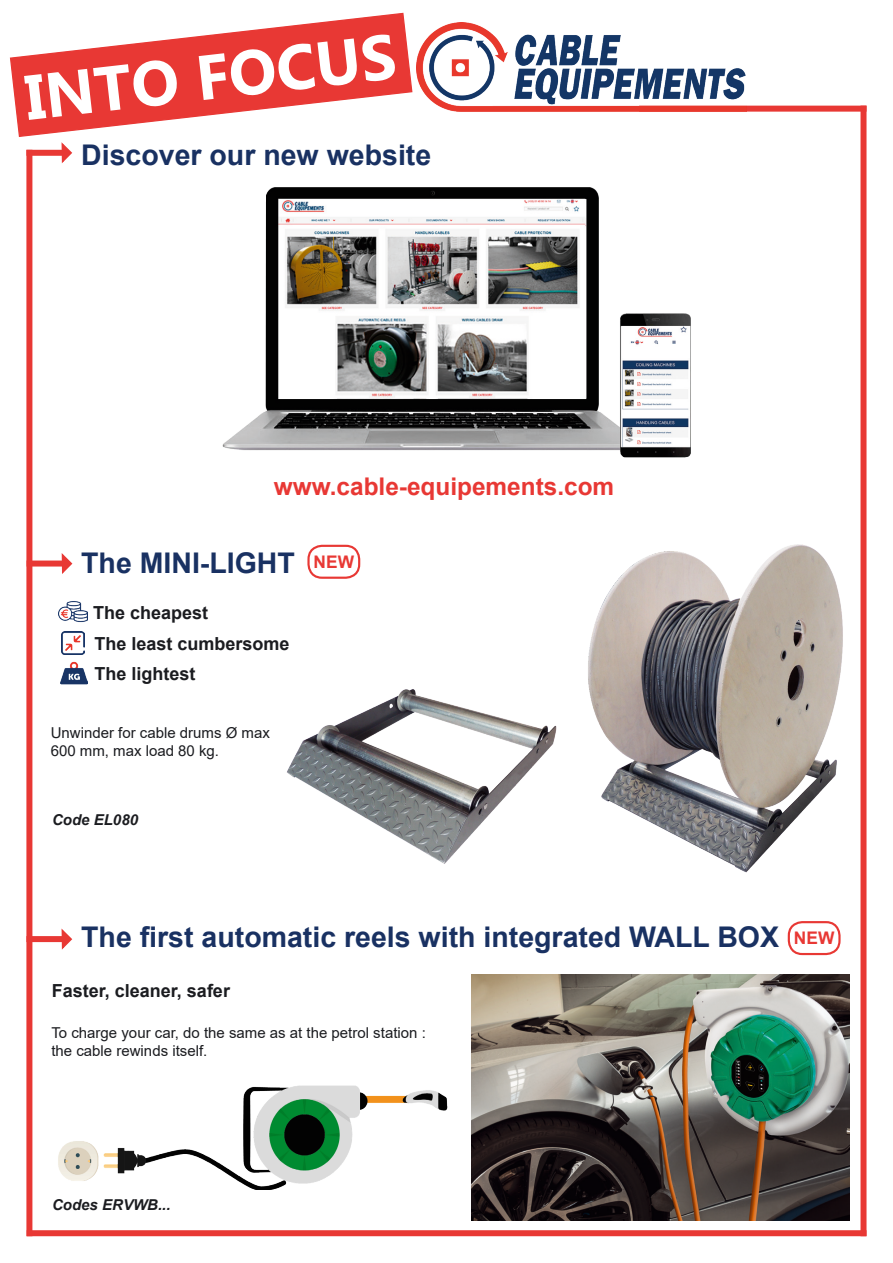
<style>
.page{position:relative;width:893px;height:1263px;background:#fff}
.page>*{position:absolute;margin:0;border:0;box-sizing:border-box;transform-origin:0 0}
.t1{font:700 63.15px "Gadugi";color:#fff}
.t2{font:700 28.5px "Arial";color:#193162}
.t3{font:700 24.3px "Arial";color:#e83834}
.t4{font:700 18px "Arial";color:#1b1c20}
.t5{font:700 17.4px "Arial";color:#e83834}
.t6{font:15px/18px "Arial";color:#1b1c20}
.t7{font:italic 700 15px "Arial";color:#1b1c20}
</style>
<div class="page">
<div style="left:307px;top:545px;width:53px;height:34px;border:2px solid #e83834;border-radius:13px"></div>
<img style="left:588px;top:544px;width:255px;height:329px">
<img style="left:58px;top:601px;width:30px;height:21px">
<img style="left:61px;top:631px;width:24px;height:24px">
<img style="left:61px;top:661px;width:26px;height:24px">
<img style="left:287px;top:689px;width:270px;height:175px">
<img style="left:471px;top:975px;width:379px;height:245px">
<div style="left:860px;top:106px;width:6px;height:1130px;background:#e83834"></div>
<div style="left:26px;top:150px;width:6px;height:1086px;background:#e83834"></div>
<div style="left:27px;top:1230px;width:839px;height:6px;background:#e83834"></div>
<div style="left:639px;top:106px;width:227px;height:6px;background:#e83834"></div>
<div style="left:27px;top:560px;width:41px;height:6px;background:#e83834"></div>
<svg style="left:61px;top:553px;width:12px;height:21px"></svg>
<div style="left:26px;top:936px;width:42px;height:6px;background:#e83834"></div>
<svg style="left:61px;top:928px;width:12px;height:22px"></svg>
<div style="left:26px;top:150px;width:42px;height:6px;background:#e83834"></div>
<svg style="left:61px;top:142px;width:12px;height:21px"></svg>
<img style="left:222px;top:187px;width:395px;height:264px">
<img style="left:617px;top:313px;width:74px;height:145px">
<img style="left:58px;top:1085px;width:390px;height:104px">
<img style="left:417px;top:22px;width:329px;height:90px">
<svg style="left:10px;top:12px;width:403px;height:125px"></svg>
<div style="left:788px;top:921px;width:53px;height:34px;border:2px solid #e83834;border-radius:13px"></div>
<p class="t1" style="left:21px;top:62px;width:375px;rotate:-7deg">INTO FOCUS</p>
<p class="t2" style="left:81px;top:135px;width:352px">Discover our new website</p>
<p class="t3" style="left:274px;top:469px;width:342px">www.cable-equipements.com</p>
<p class="t2" style="left:81px;top:543px;width:215px">The MINI-LIGHT</p>
<p class="t4" style="left:93px;top:600px;width:117px">The cheapest</p>
<p class="t4" style="left:95px;top:630px;width:197px">The least cumbersome</p>
<p class="t4" style="left:95px;top:661px;width:103px">The lightest</p>
<p class="t6" style="left:51px;top:724px;width:221px">Unwinder for cable drums Ø max<br>600 mm, max load 80 kg.</p>
<p class="t5" style="left:314px;top:549px;width:42px">NEW</p>
<p class="t7" style="left:52px;top:809px;width:87px">Code EL080</p>
<p class="t2" style="left:81px;top:917px;width:699px">The first automatic reels with integrated WALL BOX</p>
<p class="t4" style="left:52px;top:977px;width:180px">Faster, cleaner, safer</p>
<p class="t6" style="left:51px;top:1024px;width:376px">To charge your car, do the same as at the petrol station : the cable rewinds itself.</p>
<p class="t5" style="left:794px;top:925px;width:42px">NEW</p>
<p class="t7" style="left:52px;top:1194px;width:120px">Codes ERVWB...</p>
</div>
